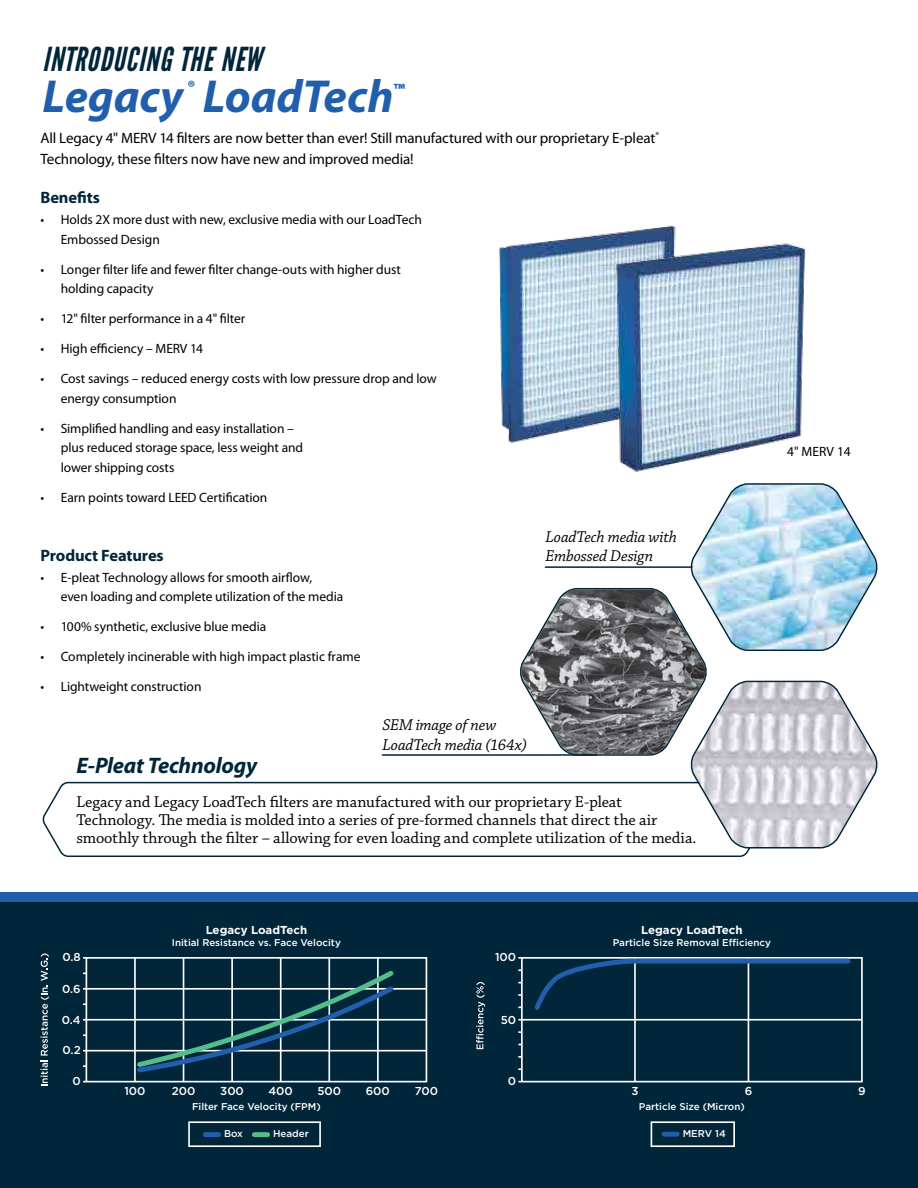
<style>
.page{position:relative;width:918px;height:1188px;background:#fff}
.page>*{position:absolute;margin:0;border:0;box-sizing:border-box;transform-origin:0 0}
.t1{font:italic 700 46.5px "Myriad Pro";color:#215eac}
.t2{font:italic 33px "League Gothic";letter-spacing:.03em;color:#012639}
.t3{font:italic 700 22.5px "Myriad Pro";letter-spacing:-.01em;color:#012639}
.t4{font:italic 700 18px "Myriad Pro";color:#215eac}
.t5{font:700 18px "Myriad Pro";color:#215eac}
.t6{font:16.5px/18px "Chaparral Pro";letter-spacing:-.005em;color:#000}
.t7{font:italic 16.5px/19.5px "Chaparral Pro";letter-spacing:-.01em;color:#000}
.t8{font:700 16.5px "Myriad Pro";letter-spacing:-.01em;color:#012639}
.t9{font:15px/21px "Myriad Pro";letter-spacing:-.01em;color:#000}
.t10{font:13.5px/19.5px "Myriad Pro";letter-spacing:-.005em;color:#000}
.t11{font:500 11.4px "Gotham";color:#fff}
.t12{font:700 11.4px "Gotham";color:#fff}
.t13{font:500 9.9px "Gotham";color:#fff}
</style>
<div class="page">
<div style="left:0;top:902px;width:918px;height:286px;background:#012639"></div>
<img style="left:499px;top:225px;width:177px;height:218px">
<img style="left:602px;top:235px;width:204px;height:237px">
<hr style="left:634px;top:958px;width:2px;height:124px;background:#fff">
<hr style="left:748px;top:958px;width:1px;height:124px;background:#fff">
<hr style="left:522px;top:1019px;width:340px;height:2px;background:#fff">
<div style="left:521px;top:957px;width:342px;height:125px;border:2px solid #fff"></div>
<svg style="left:476px;top:982px;width:9px;height:67px"></svg>
<svg style="left:651px;top:1121px;width:84px;height:26px"></svg>
<svg style="left:532px;top:957px;width:321px;height:55px"></svg>
<div style="left:664px;top:1132px;width:13px;height:5px;background:#215eac"></div>
<div style="left:86px;top:957px;width:341px;height:125px;border:2px solid #fff"></div>
<hr style="left:134px;top:958px;width:2px;height:124px;background:#fff">
<hr style="left:183px;top:958px;width:1px;height:124px;background:#fff">
<hr style="left:231px;top:958px;width:2px;height:124px;background:#fff">
<hr style="left:280px;top:958px;width:2px;height:124px;background:#fff">
<hr style="left:328px;top:958px;width:2px;height:124px;background:#fff">
<hr style="left:377px;top:958px;width:2px;height:124px;background:#fff">
<hr style="left:86px;top:988px;width:340px;height:2px;background:#fff">
<hr style="left:86px;top:1019px;width:340px;height:2px;background:#fff">
<hr style="left:86px;top:1050px;width:340px;height:2px;background:#fff">
<svg style="left:40px;top:954px;width:9px;height:132px"></svg>
<svg style="left:135px;top:967px;width:263px;height:108px"></svg>
<svg style="left:188px;top:1121px;width:133px;height:26px"></svg>
<div style="left:205px;top:1132px;width:13px;height:5px;background:#215eac"></div>
<div style="left:0;top:892px;width:918px;height:10px;background:#215eac"></div>
<svg style="left:42px;top:781px;width:708px;height:76px"></svg>
<svg style="left:518px;top:483px;width:360px;height:366px"></svg>
<hr style="left:382px;top:754px;width:215px;height:2px;background:#012639">
<h2 class="t2" style="left:43px;top:40px;width:220px">INTRODUCING THE NEW</h2>
<h1 class="t1" style="left:43px;top:66px;width:352px">Legacy LoadTech</h1>
<h3 class="t4" style="left:187px;top:75px;width:9px">®</h3>
<h3 class="t5" style="left:394px;top:78px;width:13px">™</h3>
<p class="t9" style="left:40px;top:127px;width:620px">All Legacy 4" MERV 14 filters are now better than ever! Still manufactured with our proprietary E-pleat<sup>®<br></sup>Technology, these filters now have new and improved media!</p>
<p class="t8" style="left:40px;top:187px;width:61px">Benefits</p>
<p class="t10" style="left:61px;top:210px;width:363px;text-indent:-20px">• Holds 2X more dust with new, exclusive media with our LoadTech<br>Embossed Design</p>
<p class="t10" style="left:61px;top:259px;width:342px;text-indent:-20px">• Longer filter life and fewer filter change-outs with higher dust holding capacity</p>
<p class="t10" style="left:40px;top:309px;width:206px">• 12" filter performance in a 4" filter</p>
<p class="t10" style="left:40px;top:339px;width:164px">• High efficiency – MERV 14</p>
<p class="t10" style="left:61px;top:369px;width:378px;text-indent:-20px">• Cost savings – reduced energy costs with low pressure drop and low energy consumption</p>
<p class="t10" style="left:61px;top:418px;width:244px;text-indent:-20px">• Simplified handling and easy installation – plus reduced storage space, less weight and lower shipping costs</p>
<p class="t10" style="left:40px;top:487px;width:228px">• Earn points toward LEED Certification</p>
<p class="t8" style="left:40px;top:544px;width:125px">Product Features</p>
<p class="t10" style="left:61px;top:567px;width:284px;text-indent:-20px">• E-pleat Technology allows for smooth airflow,<br>even loading and complete utilization of the media</p>
<p class="t10" style="left:40px;top:617px;width:227px">• 100% synthetic, exclusive blue media</p>
<p class="t10" style="left:40px;top:647px;width:321px">• Completely incinerable with high impact plastic frame</p>
<p class="t10" style="left:40px;top:677px;width:163px">• Lightweight construction</p>
<h3 class="t3" style="left:76px;top:751px;width:182px">E-Pleat Technology</h3>
<p class="t7" style="left:545px;top:527px;width:133px">LoadTech media with<br>Embossed Design</p>
<p class="t7" style="left:382px;top:716px;width:146px">SEM image of new<br>LoadTech media (164x)</p>
<p class="t6" style="left:76px;top:793px;width:622px">Legacy and Legacy LoadTech filters are manufactured with our proprietary E-pleat<br>Technology. The media is molded into a series of pre-formed channels that direct the air smoothly through the filter – allowing for even loading and complete utilization of the media.</p>
<p class="t10" style="left:787px;top:442px;width:65px">4" MERV 14</p>
<p class="t11" style="left:62px;top:950px;width:20px">0.8</p>
<p class="t12" style="left:206px;top:924px;width:103px">Legacy LoadTech</p>
<p class="t13" style="left:172px;top:937px;width:170px">Initial Resistance vs. Face Velocity</p>
<p class="t11" style="left:495px;top:950px;width:23px">100</p>
<p class="t12" style="left:641px;top:924px;width:103px">Legacy LoadTech</p>
<p class="t13" style="left:613px;top:937px;width:160px">Particle Size Removal Efficiency</p>
<p class="t11" style="left:62px;top:982px;width:20px">0.6</p>
<p class="t11" style="left:62px;top:1013px;width:20px">0.4</p>
<p class="t11" style="left:63px;top:1044px;width:20px">0.2</p>
<p class="t11" style="left:72px;top:1075px;width:10px">0</p>
<p class="t11" style="left:124px;top:1084px;width:23px">100</p>
<p class="t11" style="left:172px;top:1084px;width:25px">200</p>
<p class="t11" style="left:220px;top:1084px;width:25px">300</p>
<p class="t11" style="left:268px;top:1084px;width:26px">400</p>
<p class="t11" style="left:317px;top:1084px;width:25px">500</p>
<p class="t11" style="left:366px;top:1084px;width:26px">600</p>
<p class="t11" style="left:415px;top:1084px;width:25px">700</p>
<p class="t13" style="left:192px;top:1101px;width:130px">Filter Face Velocity (FPM)</p>
<p class="t13" style="left:224px;top:1128px;width:20px">Box</p>
<p class="t13" style="left:273px;top:1128px;width:37px">Header</p>
<p class="t11" style="left:501px;top:1013px;width:17px">50</p>
<p class="t11" style="left:508px;top:1075px;width:10px">0</p>
<p class="t11" style="left:631px;top:1084px;width:9px">3</p>
<p class="t11" style="left:745px;top:1084px;width:9px">6</p>
<p class="t11" style="left:858px;top:1084px;width:9px">9</p>
<p class="t13" style="left:639px;top:1101px;width:107px">Particle Size (Micron)</p>
<p class="t13" style="left:683px;top:1128px;width:44px">MERV 14</p>
</div>
